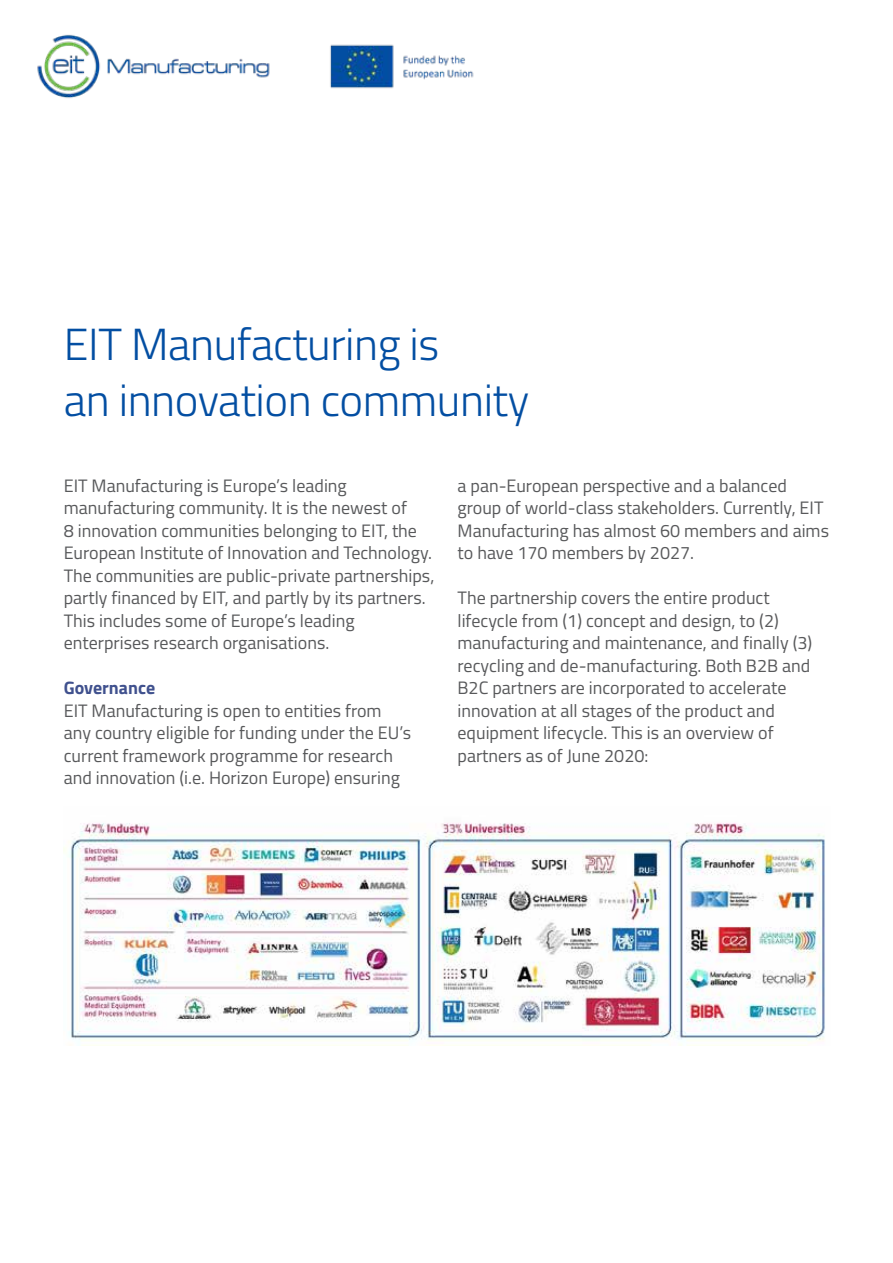
<style>
.page{position:relative;width:893px;height:1263px;background:#fff}
.page>*{position:absolute;margin:0;border:0;box-sizing:border-box;transform-origin:0 0}
.t1{font:300 45px/55.8px "Titillium";letter-spacing:-.01em;color:#034ea2}
.t2{font:18px/22.5px "Titillium";color:#58595b}
.t3{font:700 18px "Titillium";color:#40518e}
</style>
<div class="page">
<img style="left:64px;top:823px;width:761px;height:222px">
<img style="left:37px;top:34px;width:437px;height:64px">
<h1 class="t1" style="left:64px;top:314px;width:467px">EIT Manufacturing is<br>an innovation community</h1>
<p class="t2" style="left:64px;top:473px;width:372px">EIT Manufacturing is Europe’s leading manufacturing community. It is the newest of<br>8 innovation communities belonging to EIT, the European Institute of Innovation and Technology.<br>The communities are public-private partnerships, partly financed by EIT, and partly by its partners.<br>This includes some of Europe’s leading enterprises research organisations.</p>
<p class="t3" style="left:64px;top:674px;width:93px">Governance</p>
<p class="t2" style="left:64px;top:698px;width:349px">EIT Manufacturing is open to entities from any country eligible for funding under the EU’s current framework programme for research and innovation (i.e. Horizon Europe) ensuring</p>
<p class="t2" style="left:458px;top:473px;width:373px">a pan-European perspective and a balanced group of world-class stakeholders. Currently, EIT Manufacturing has almost 60 members and aims to have 170 members by 2027.</p>
<p class="t2" style="left:458px;top:586px;width:356px">The partnership covers the entire product lifecycle from (1) concept and design, to (2) manufacturing and maintenance, and finally (3) recycling and de-manufacturing. Both B2B and B2C partners are incorporated to accelerate innovation at all stages of the product and equipment lifecycle. This is an overview of partners as of June 2020:</p>
</div>
